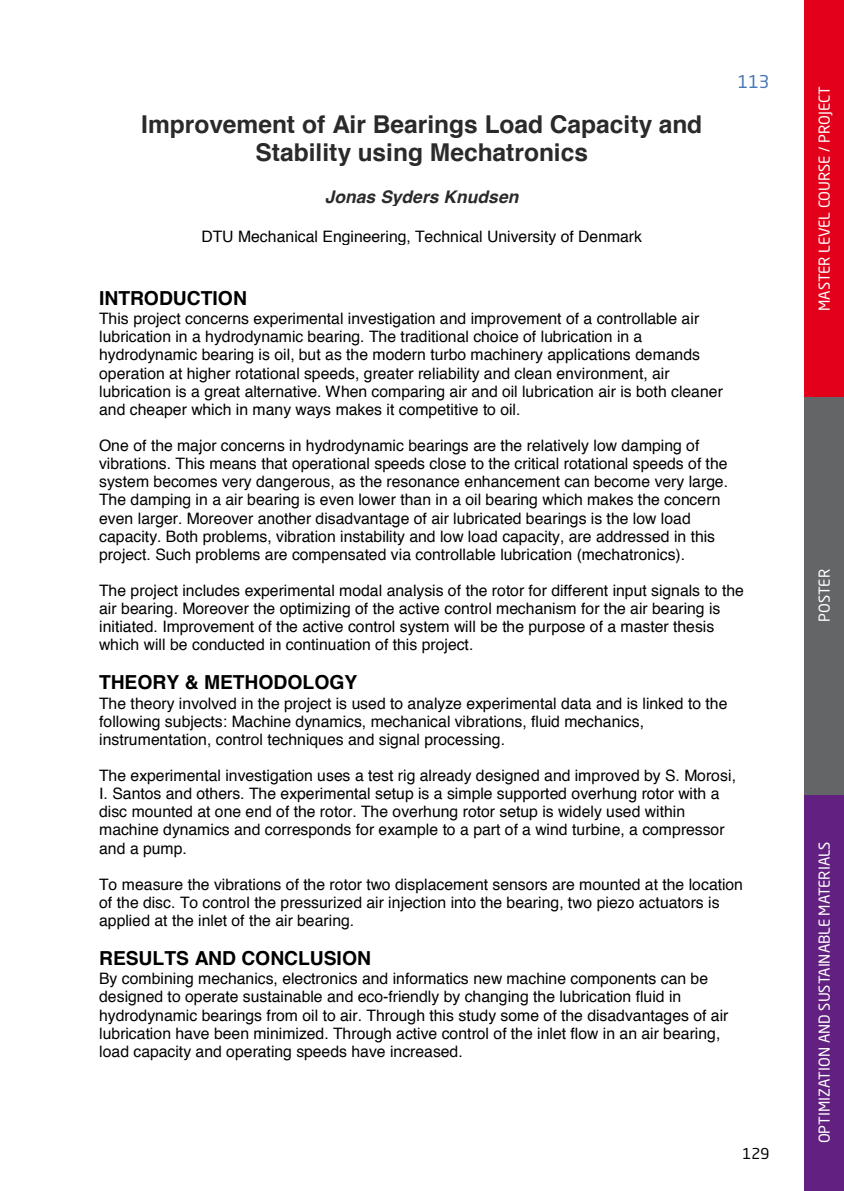
<style>
.page{position:relative;width:844px;height:1191px;background:#fff}
.page>*{position:absolute;margin:0;border:0;box-sizing:border-box;transform-origin:0 0}
.t1{font:700 24.5px/28.3px "Helvetica";color:#2a2a2a;text-align:center}
.t2{font:700 19.25px "Helvetica";letter-spacing:-.005em;color:#000}
.t3{font:italic 700 17.5px "Helvetica";letter-spacing:.005em;color:#2a2a2a}
.t4{font:17.5px "Neo Sans Std";color:#4977b6}
.t5{font:15.75px/18px "Helvetica";letter-spacing:.005em;color:#000}
.t6{font:14.88px "Neo Sans Std";color:#fff}
.t7{font:14.88px "Neo Sans Std";color:#000}
</style>
<div class="page">
<div style="left:804px;top:794px;width:39px;height:397px;background:#622181"></div>
<div style="left:804px;top:397px;width:39px;height:397px;background:#646567"></div>
<div style="left:804px;top:0;width:39px;height:397px;background:#e2001a"></div>
<h1 class="t1" style="left:141px;top:110px;width:562px">Improvement of Air Bearings Load Capacity and<br>Stability using Mechatronics</h1>
<p class="t3" style="left:325px;top:182px;width:195px">Jonas Syders Knudsen</p>
<p class="t5" style="left:201px;top:227px;width:442px">DTU Mechanical Engineering, Technical University of Denmark</p>
<p class="t4" style="left:737px;top:71px;width:33px">113</p>
<p class="t2" style="left:99px;top:283px;width:149px">INTRODUCTION</p>
<p class="t5" style="left:99px;top:310px;width:625px">This project concerns experimental investigation and improvement of a controllable air lubrication in a hydrodynamic bearing. The traditional choice of lubrication in a hydrodynamic bearing is oil, but as the modern turbo machinery applications demands operation at higher rotational speeds, greater reliability and clean environment, air lubrication is a great alternative. When comparing air and oil lubrication air is both cleaner and cheaper which in many ways makes it competitive to oil.</p>
<p class="t5" style="left:99px;top:437px;width:630px">One of the major concerns in hydrodynamic bearings are the relatively low damping of vibrations. This means that operational speeds close to the critical rotational speeds of the system becomes very dangerous, as the resonance enhancement can become very large.<br>The damping in a air bearing is even lower than in a oil bearing which makes the concern even larger. Moreover another disadvantage of air lubricated bearings is the low load capacity. Both problems, vibration instability and low load capacity, are addressed in this project. Such problems are compensated via controllable lubrication (mechatronics).</p>
<p class="t5" style="left:99px;top:582px;width:646px">The project includes experimental modal analysis of the rotor for different input signals to the air bearing. Moreover the optimizing of the active control mechanism for the air bearing is initiated. Improvement of the active control system will be the purpose of a master thesis which will be conducted in continuation of this project.</p>
<p class="t2" style="left:99px;top:667px;width:260px">THEORY &amp; METHODOLOGY</p>
<p class="t5" style="left:99px;top:694px;width:629px">The theory involved in the project is used to analyze experimental data and is linked to the following subjects: Machine dynamics, mechanical vibrations, fluid mechanics, instrumentation, control techniques and signal processing.</p>
<p class="t5" style="left:99px;top:767px;width:638px">The experimental investigation uses a test rig already designed and improved by S. Morosi, I. Santos and others. The experimental setup is a simple supported overhung rotor with a disc mounted at one end of the rotor. The overhung rotor setup is widely used within machine dynamics and corresponds for example to a part of a wind turbine, a compressor and a pump.</p>
<p class="t5" style="left:99px;top:876px;width:645px">To measure the vibrations of the rotor two displacement sensors are mounted at the location of the disc. To control the pressurized air injection into the bearing, two piezo actuators is applied at the inlet of the air bearing.</p>
<p class="t2" style="left:99px;top:943px;width:273px">RESULTS AND CONCLUSION</p>
<p class="t5" style="left:99px;top:970px;width:630px">By combining mechanics, electronics and informatics new machine components can be designed to operate sustainable and eco-friendly by changing the lubrication fluid in hydrodynamic bearings from oil to air. Through this study some of the disadvantages of air lubrication have been minimized. Through active control of the inlet flow in an air bearing, load capacity and operating speeds have increased.</p>
<p class="t7" style="left:742px;top:1144px;width:28px">129</p>
<p class="t6" style="left:815px;top:311px;width:225px;rotate:-90deg">Master Level Course / Project</p>
<p class="t6" style="left:815px;top:622px;width:52px;rotate:-90deg">poster</p>
<p class="t6" style="left:815px;top:1143px;width:301px;rotate:-90deg">Optimizationandsustainablematerials</p>
</div>
